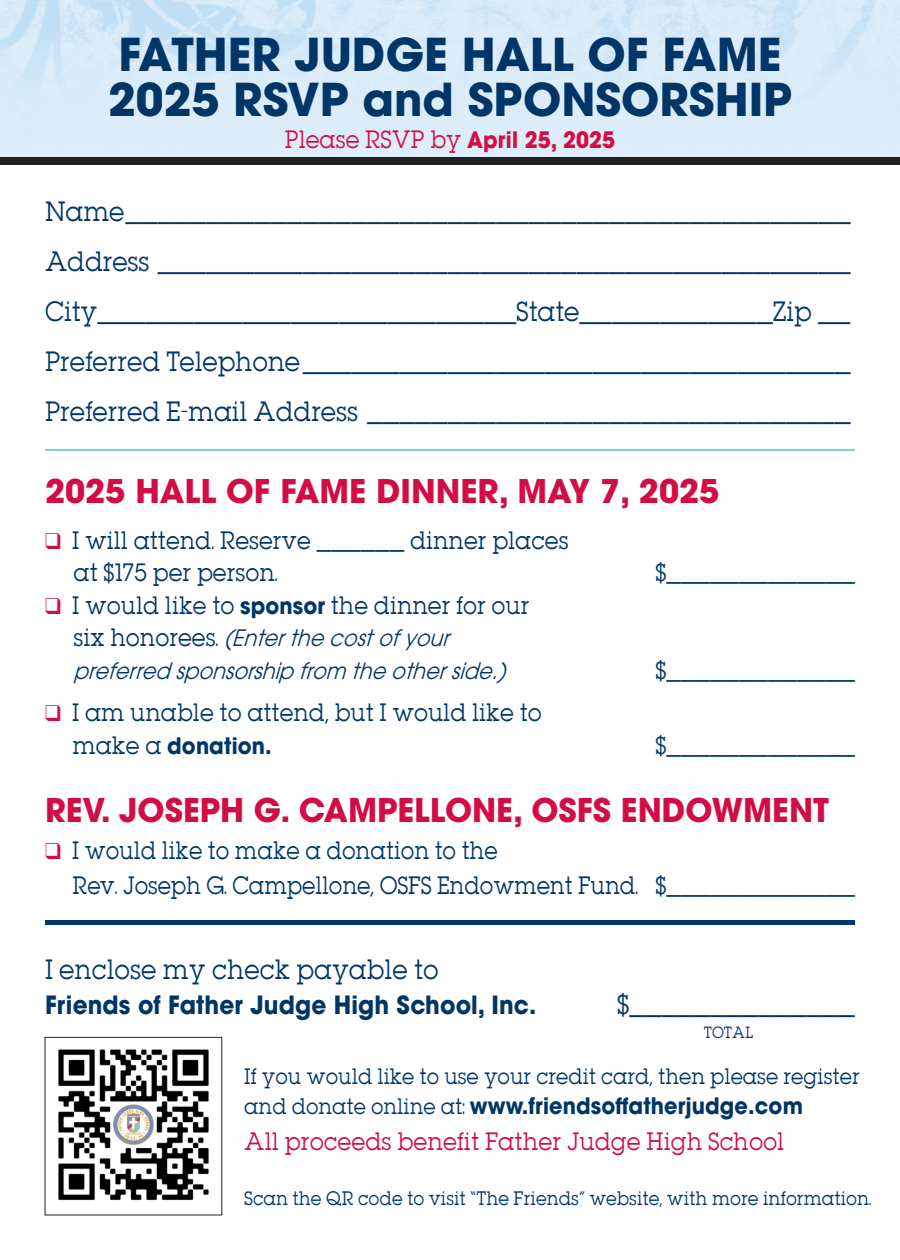
<style>
.page{position:relative;width:900px;height:1260px;background:#fff}
.page>*{position:absolute;margin:0;border:0;box-sizing:border-box;transform-origin:0 0}
.t1{font:700 45px "ITC Avant Garde Pro";color:#003667}
.t2{font:700 32.5px "ITC Avant Garde Pro";color:#d20d44}
.t3{font:25px/50px "Lubalin";color:#003667;scale:.93 1}
.t4{font:700 25px "ITC Avant Garde Pro";letter-spacing:.005em;color:#003667;scale:.93 1}
.t5{font:22.5px/32.5px "Lubalin";letter-spacing:.005em;color:#003667;scale:.93 1}
.t6{font:22.5px/35px "Lubalin";letter-spacing:.005em;color:#003667;scale:.9 1}
.t7{font:italic 22.5px "ITC Avant Garde Pro";color:#003667;scale:.93 1}
.t8{font:700 22.5px "ITC Avant Garde Pro";letter-spacing:.005em;color:#003667;scale:.93 1}
.t9{font:22.5px "Lubalin";letter-spacing:.005em;color:#d20d44;scale:.94 1}
.t10{font:22.5px "Lubalin";letter-spacing:.005em;color:#d20d44;scale:.93 1}
.t11{font:20px "Lubalin";letter-spacing:.005em;color:#003667;scale:.93 1}
.Paragraph_Style_2{font:17.5px "Lubalin";letter-spacing:.005em;color:#003667;scale:.93 1}
.t12{font:14.5px "Lubalin";letter-spacing:.005em;color:#003667;scale:.93 1}
.s1{font-family:"ITC Avant Garde Pro";font-weight:700}
.s2{color:#d20d44}
.s3{font-family:"Lubalin";font-style:normal}
.s4{font-family:"Lubalin";font-weight:400;font-size:20px}
</style>
<div class="page">
<div style="left:45px;top:920px;width:810px;height:5px;background:#003667"></div>
<hr style="left:45px;top:449px;width:810px;height:2px;background:#58b7e7">
<img style="left:0;top:0;width:900px;height:155px">
<div style="left:0;top:158px;width:900px;height:7px;background:#231f20"></div>
<img style="left:58px;top:1049px;width:151px;height:152px">
<p class="t1" style="left:118px;top:24px;width:665px">FATHER JUDGE HALL OF FAME</p>
<p class="t1" style="left:108px;top:69px;width:685px">2025 RSVP and SPONSORSHIP</p>
<p class="t10" style="left:285px;top:124px;width:357px">Please RSVP by <span class="s1">April 25, 2025</span></p>
<p class="t3" style="left:45px;top:187px;width:868px">Name_____________________________________________</p>
<p class="t3" style="left:45px;top:237px;width:868px">Address ___________________________________________<br>City__________________________State____________Zip __</p>
<p class="t3" style="left:45px;top:337px;width:868px">Preferred Telephone__________________________________</p>
<p class="t3" style="left:45px;top:387px;width:868px">Preferred E-mail Address ______________________________</p>
<p class="t2" style="left:45px;top:469px;width:676px">2025 HALL OF FAME DINNER, MAY 7, 2025</p>
<p class="t5" style="left:74px;top:524px;width:534px;text-indent:-29px"><span class="s2">❑</span> I will attend. Reserve ______ dinner places at $175 per person.</p>
<p class="t5" style="left:655px;top:556px;width:216px">$_____________</p>
<p class="t5" style="left:45px;top:589px;width:522px"><span class="s2">❑</span> I would like to <span class="s1">sponsor</span> the dinner for our</p>
<p class="t7" style="left:74px;top:624px;width:413px"><span class="s3">s i x h o n o r e e s .</span> (Enterthecostofyour</p>
<p class="t7" style="left:74px;top:657px;width:474px">preferred sponsorshipfrom theotherside.)</p>
<p class="t5" style="left:655px;top:654px;width:216px">$_____________</p>
<p class="t5" style="left:72px;top:696px;width:506px;text-indent:-27px"><span class="s2">❑</span> I am unable to attend, but I would like to make a <span class="s1">donation.</span></p>
<p class="t5" style="left:655px;top:729px;width:216px">$_____________</p>
<p class="t2" style="left:45px;top:788px;width:786px">REV. JOSEPH G. CAMPELLONE, OSFS ENDOWMENT</p>
<p class="t6" style="left:73px;top:833px;width:871px;text-indent:-28px"><span class="s2">❑</span> I would like to make a donation to the<br>Rev. Joseph G. Campellone, OSFS Endowment Fund. $_____________</p>
<p class="t3" style="left:45px;top:944px;width:425px">I enclose my check payable to</p>
<p class="t4" style="left:45px;top:988px;width:530px">Friends of Father Judge High School, Inc.</p>
<p class="t3" style="left:617px;top:979px;width:257px">$______________</p>
<p class="t12" style="left:704px;top:1023px;width:55px">TOTAL</p>
<p class="t11" style="left:244px;top:1062px;width:663px">If you would like to use your credit card, then please register</p>
<p class="t8" style="left:244px;top:1090px;width:602px"><span class="s4">and donate online at:</span> www.friendsoffatherjudge.com</p>
<p class="t9" style="left:244px;top:1126px;width:576px">All proceeds benefit Father Judge High School</p>
<p class="Paragraph_Style_2" style="left:244px;top:1186px;width:676px">Scan the QR code to visit “The Friends” website, with more information.</p>
</div>
